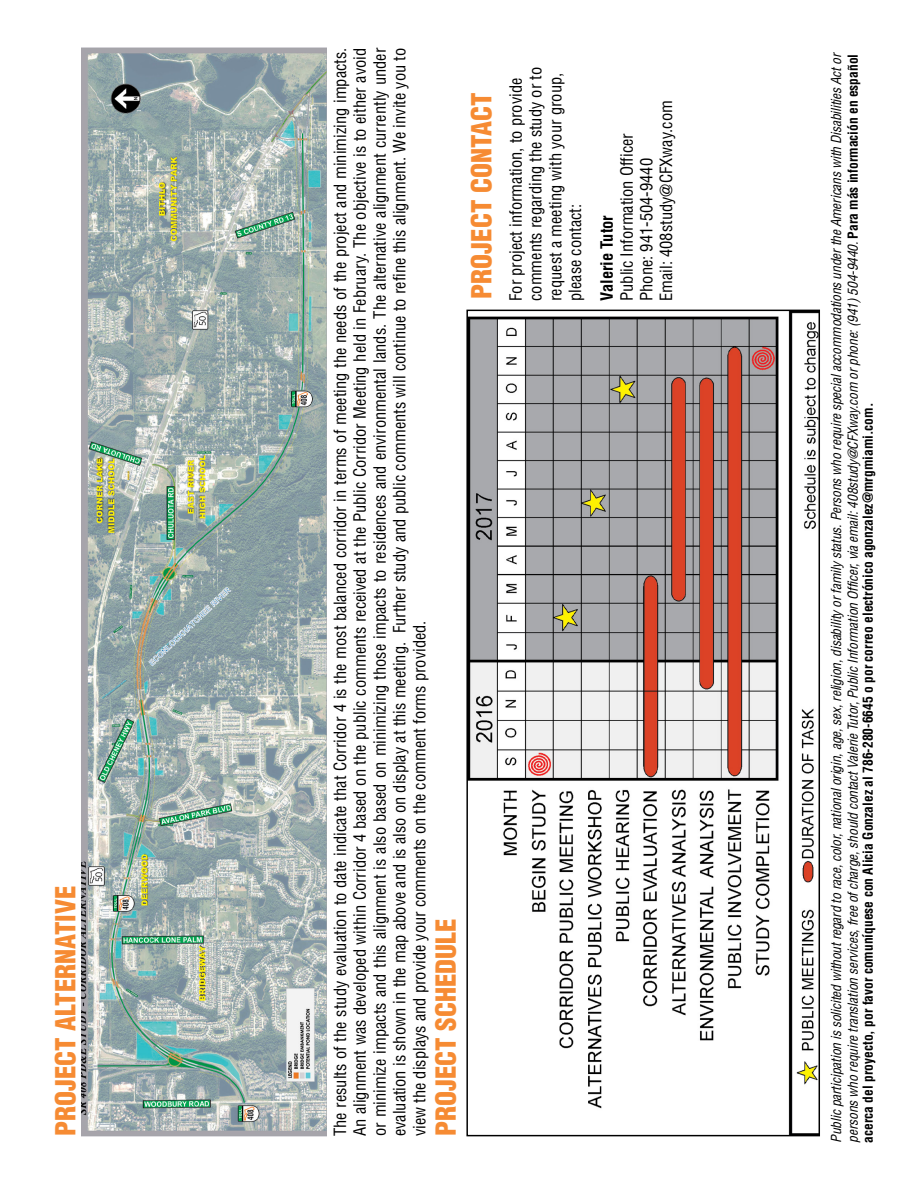
<style>
.page{position:relative;width:918px;height:1188px;background:#fff}
.page>*{position:absolute;margin:0;border:0;box-sizing:border-box;transform-origin:0 0}
.t1{font:900 condensed 27px "Helvetica";color:#f68b33}
.t2{font:condensed 16.5px/19.8px "Helvetica";color:#000}
.t3{font:700 condensed 16.5px "Helvetica";color:#000}
.t4{font:italic condensed 13.5px/16.5px "Helvetica";color:#000}
.t5{font:700 condensed 13.5px "Helvetica";color:#000}
.s1{font-weight:700;font-style:normal}
</style>
<div class="page">
<img style="left:468px;top:312px;width:350px;height:822px">
<img style="left:81px;top:48px;width:246px;height:1088px">
<h1 class="t1" style="left:49px;top:1136px;width:252px;rotate:-90deg">PROJECT ALTERNATIVE</h1>
<p class="t2" style="left:330px;top:1136px;width:1090px;text-align:justify;rotate:-90deg">The results of the study evaluation to date indicate that Corridor 4 is the most balanced corridor in terms of meeting the needs of the project and minimizing impacts.<br>An alignment was developed within Corridor 4 based on the public comments received at the Public Corridor Meeting held in February. The objective is to either avoid or minimize impacts and this alignment is also based on minimizing those impacts to residences and environmental lands. The alternative alignment currently under evaluation is shown in the map above and is also on display at this meeting. Further study and public comments will continue to refine this alignment. We invite you to view the displays and provide your comments on the comment forms provided.</p>
<h1 class="t1" style="left:429px;top:1136px;width:220px;rotate:-90deg">PROJECT SCHEDULE</h1>
<h1 class="t1" style="left:464px;top:299px;width:208px;rotate:-90deg">PROJECT CONTACT</h1>
<p class="t2" style="left:506px;top:301px;width:236px;rotate:-90deg">For project information, to provide comments regarding the study or to request a meeting with your group, please contact:</p>
<p class="t2" style="left:617px;top:301px;width:202px;rotate:-90deg">Public Information Officer<br>Phone: 941-504-9440<br>Email: 408study@CFXway.com</p>
<p class="t3" style="left:597px;top:301px;width:88px;rotate:-90deg">Valerie Tutor</p>
<p class="t4" style="left:828px;top:1143px;width:1092px;rotate:-90deg">Public participation is solicited without regard to race, color, national origin, age, sex, religion, disability or family status. Persons who require special accommodations under the Americans with Disabilities Act or persons who require translation services, free of charge, should contact Valerie Tutor, Public Information Officer, via email: 408study@CFXway.com or phone: (941) 504-9440. <span class="s1">Para más información en español</span></p>
<p class="t5" style="left:859px;top:1143px;width:741px;rotate:-90deg">acerca del proyecto, por favor comuníquese con Alicia Gonzalez al 786-280-6645 o por correo electrónico agonzalez@mrgmiami.com.</p>
</div>
